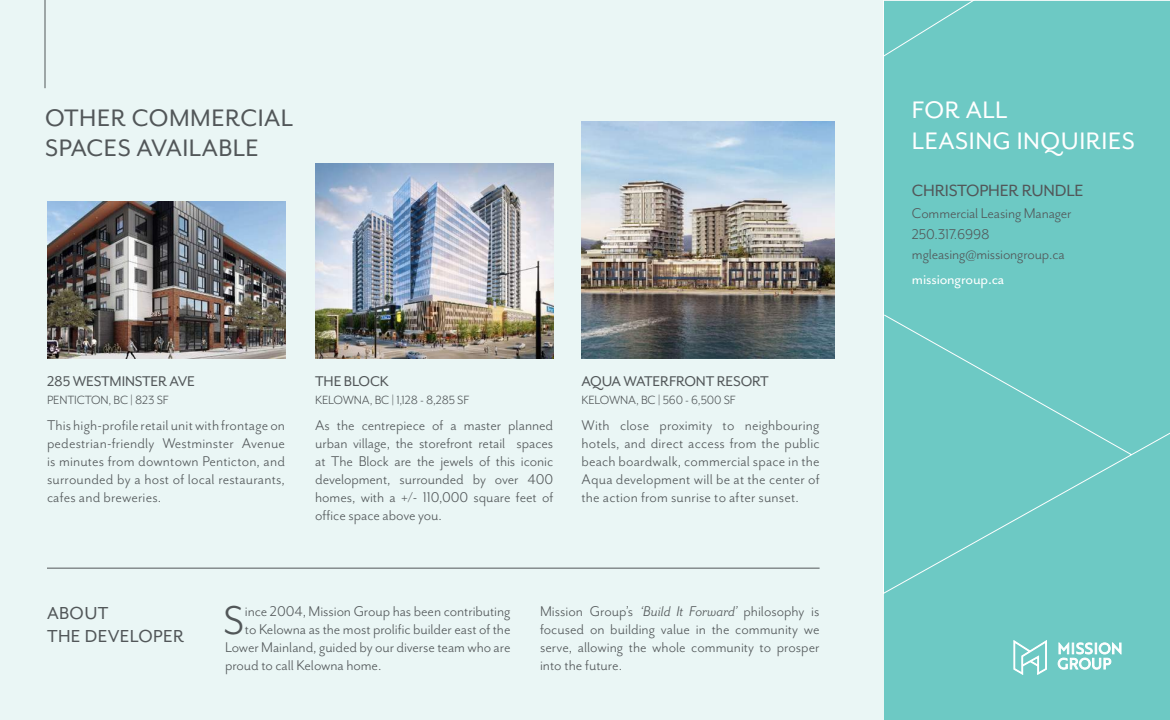
<style>
.page{position:relative;width:1170px;height:720px;background:#eaf6f5}
.page>*{position:absolute;margin:0;border:0;box-sizing:border-box;transform-origin:0 0}
.t1{font:46.25px "Mr Eaves San OT";color:#525759}
.t2{font:27.5px/30.5px "Mr Eaves San OT";letter-spacing:.02em;color:#525759}
.t3{font:27.5px/30.5px "Mr Eaves San OT";letter-spacing:.02em;color:#fff}
.t4{font:20px/23px "Mr Eaves San OT";letter-spacing:.02em;color:#525759}
.t5{font:18.75px "Mr Eaves San OT";letter-spacing:-.01em;color:#525759}
.t6{font:16.25px/18px "Mr Eaves San OT";letter-spacing:-.005em;color:#525759;text-align:justify}
.t7{font:16.25px "Mr Eaves San OT";letter-spacing:-.01em;color:#525759}
.t8{font:16.25px "Mr Eaves San OT";letter-spacing:-.01em;color:#fff}
.t9{font:13.75px "Mr Eaves San OT";letter-spacing:-.01em;color:#525759}
.s1{font-style:italic}
</style>
<div class="page">
<div style="left:884px;top:1px;width:285px;height:718px;background:#6dc9c4"></div>
<img style="left:47px;top:202px;width:238px;height:156px">
<img style="left:315px;top:164px;width:238px;height:194px">
<img style="left:582px;top:122px;width:252px;height:236px">
<hr style="left:45px;top:0;width:1px;height:88px;background:#525759">
<hr style="left:47px;top:568px;width:773px;height:1px;background:#525759">
<svg style="left:1058px;top:642px;width:63px;height:27px"></svg>
<svg style="left:1014px;top:640px;width:33px;height:35px"></svg>
<h2 class="t2" style="left:45px;top:103px;width:250px">OTHER COMMERCIAL<br>SPACES AVAILABLE</h2>
<p class="t7" style="left:47px;top:372px;width:149px">285 WESTMINSTER AVE</p>
<p class="t9" style="left:47px;top:392px;width:123px">PENTICTON, BC | 823 SF</p>
<p class="t6" style="left:47px;top:417px;width:240px">This high-profile retail unit with frontage on pedestrian-friendly Westminster Avenue is minutes from downtown Penticton, and surrounded by a host of local restaurants, cafes and breweries.</p>
<p class="t7" style="left:315px;top:372px;width:75px">THE BLOCK</p>
<p class="t9" style="left:315px;top:392px;width:156px">KELOWNA, BC | 1,128 - 8,285 SF</p>
<p class="t6" style="left:315px;top:417px;width:240px">As the centrepiece of a master planned urban village, the storefront retail spaces at The Block are the jewels of this iconic development, surrounded by over 400 homes, with a +/- 110,000 square feet of office space above you.</p>
<p class="t7" style="left:582px;top:372px;width:189px">AQUA WATERFRONT RESORT</p>
<p class="t9" style="left:582px;top:392px;width:156px">KELOWNA, BC | 560 - 6,500 SF</p>
<p class="t6" style="left:582px;top:417px;width:240px">With close proximity to neighbouring hotels, and direct access from the public beach boardwalk, commercial space in the Aqua development will be at the center of the action from sunrise to after sunset.</p>
<p class="t4" style="left:47px;top:602px;width:139px">ABOUT<br>THE DEVELOPER</p>
<h1 class="t1" style="left:223px;top:595px;width:23px">S</h1>
<p class="t6" style="left:245px;top:602px;width:267px">ince 2004, Mission Group has been contributing</p>
<p class="t6" style="left:245px;top:620px;width:267px">to Kelowna as the most prolific builder east of the</p>
<p class="t6" style="left:225px;top:638px;width:287px">Lower Mainland, guided by our diverse team who are</p>
<p class="t6" style="left:225px;top:656px;width:158px">proud to call Kelowna home.</p>
<p class="t6" style="left:540px;top:602px;width:281px">Mission Group’s <span class="s1">‘Build It Forward’</span> philosophy is focused on building value in the community we serve, allowing the whole community to prosper into the future.</p>
<h2 class="t3" style="left:912px;top:95px;width:224px">FOR ALL<br>LEASING INQUIRIES</h2>
<p class="t5" style="left:912px;top:180px;width:173px">CHRISTOPHER RUNDLE</p>
<p class="t6" style="left:912px;top:203px;width:161px;line-height:20.5px;text-align:left">Commercial Leasing Manager<br>250.317.6998 mgleasing@missiongroup.ca</p>
<p class="t8" style="left:912px;top:270px;width:94px">missiongroup.ca</p>
</div>
